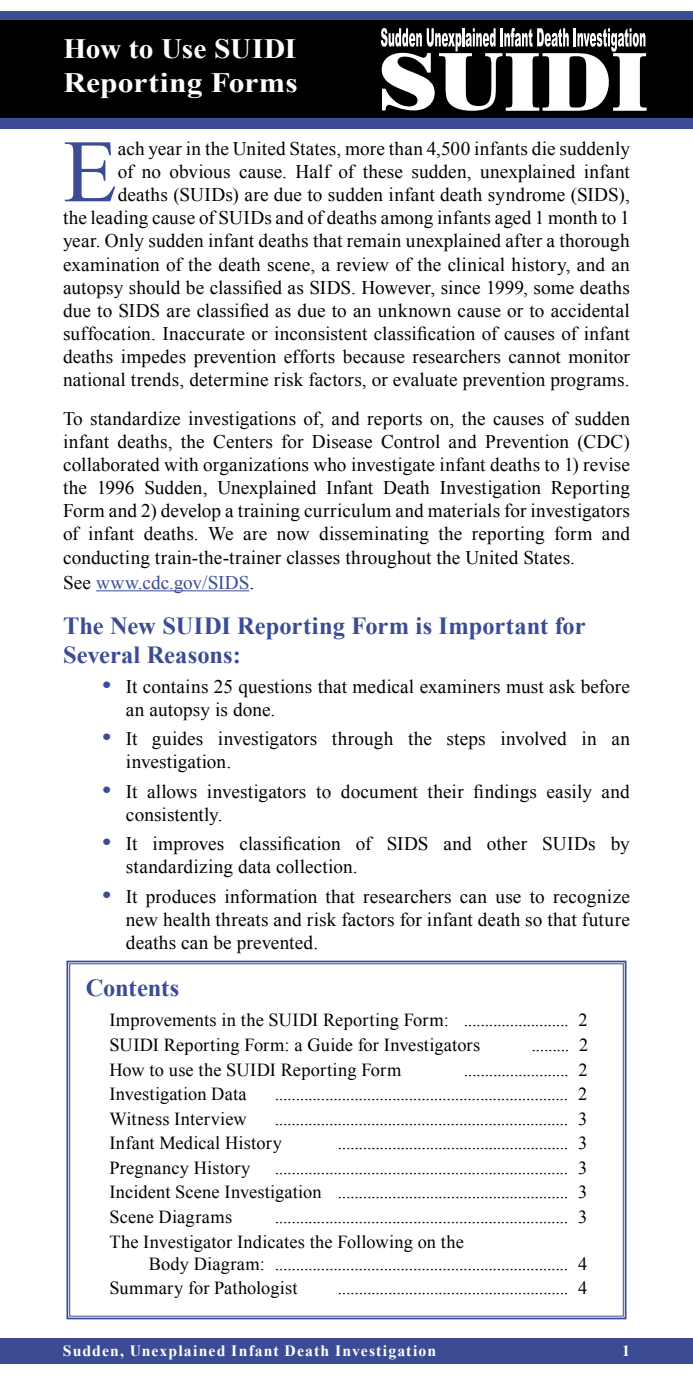
<style>
.page{position:relative;width:693px;height:1386px;background:#fff}
.page>*{position:absolute;margin:0;border:0;box-sizing:border-box;transform-origin:0 0}
.t1{font:89.08px "Times New Roman";color:#3b4c95}
.t2{font:700 28px/33.6px "Times New Roman";color:#fff;scale:1.05 1}
.t3{font:700 24.5px/29.4px "Times New Roman";color:#3b4c95}
.bullets{font:19.25px/23.1px "Times New Roman";letter-spacing:.005em;color:#000}
.t4{font:19.25px "Times New Roman";letter-spacing:.005em;color:#3b4c95}
.t5{font:18.38px/24.5px "Times New Roman";letter-spacing:.005em;color:#000}
.t6{font:700 15.75px "Times New Roman";letter-spacing:.07em;color:#fff}
.s1{color:#000}
.s2{font-weight:700;font-size:24.5px;color:#3b4c95}
</style>
<div class="page">
<div style="left:0;top:1338px;width:693px;height:26px;background:#3b4c95"></div>
<div style="left:0;top:11px;width:25px;height:9px;background:#3b4c95"></div>
<div style="left:0;top:12px;width:693px;height:117px;background:#3b4c95"></div>
<div style="left:0;top:21px;width:693px;height:97px;background:#000"></div>
<svg style="left:381px;top:28px;width:266px;height:83px"></svg>
<hr style="left:96px;top:590px;width:153px;height:1px;background:#3b4c95">
<svg style="left:66px;top:960px;width:561px;height:360px"></svg>
<h2 class="t2" style="left:64px;top:31px;width:225px">How to Use SUIDI<br>Reporting Forms</h2>
<p class="t1" style="left:63px;top:112px;width:56px">E</p>
<p class="bullets" style="left:63px;top:137px;width:569px;text-align:right">ach year in the United States, more than 4,500 infants die suddenly<br>of no obvious cause. Half of these sudden, unexplained infant deaths (SUIDs) are due to sudden infant death syndrome (SIDS),<br>the leading cause of SUIDs and of deaths among infants aged 1 month to 1 year. Only sudden infant deaths that remain unexplained after a thorough examination of the death scene, a review of the clinical history, and an autopsy should be classified as SIDS. However, since 1999, some deaths due to SIDS are classified as due to an unknown cause or to accidental suffocation. Inaccurate or inconsistent classification of causes of infant deaths impedes prevention efforts because researchers cannot monitor national trends, determine risk factors, or evaluate prevention programs.</p>
<p class="bullets" style="left:63px;top:407px;width:569px;text-align:justify">To standardize investigations of, and reports on, the causes of sudden infant deaths, the Centers for Disease Control and Prevention (CDC) collaborated with organizations who investigate infant deaths to 1) revise the 1996 Sudden, Unexplained Infant Death Investigation Reporting Form and 2) develop a training curriculum and materials for investigators of infant deaths. We are now disseminating the reporting form and conducting train-the-trainer classes throughout the United States.</p>
<p class="t4" style="left:63px;top:569px;width:193px"><span class="s1">See</span> www.cdc.gov/SIDS<span class="s1">.</span></p>
<h3 class="t3" style="left:63px;top:610px;width:524px">The New SUIDI Reporting Form is Important for<br>Several Reasons:</h3>
<p class="bullets" style="left:126px;top:674px;width:505px;text-indent:-24px"><span class="s2">•</span> It contains 25 questions that medical examiners must ask before an autopsy is done.</p>
<p class="bullets" style="left:126px;top:727px;width:506px;text-indent:-24px"><span class="s2">•</span> It guides investigators through the steps involved in an investigation.</p>
<p class="bullets" style="left:126px;top:779px;width:505px;text-indent:-24px"><span class="s2">•</span> It allows investigators to document their findings easily and consistently.</p>
<p class="bullets" style="left:126px;top:832px;width:505px;text-indent:-24px"><span class="s2">•</span> It improves classification of SIDS and other SUIDs by standardizing data collection.</p>
<p class="bullets" style="left:126px;top:884px;width:506px;text-align:justify;text-indent:-24px"><span class="s2">•</span> It produces information that researchers can use to recognize new health threats and risk factors for infant death so that future deaths can be prevented.</p>
<p class="t3" style="left:86px;top:973px;width:95px">Contents</p>
<p class="t5" style="left:109px;top:1008px;width:480px">Improvements in the SUIDI Reporting Form: ......................... 2<br>SUIDI Reporting Form: a Guide for Investigators</p>
<p class="t5" style="left:531px;top:1032px;width:58px">......... 2</p>
<p class="t5" style="left:109px;top:1057px;width:294px">How to use the SUIDI Reporting Form</p>
<p class="t5" style="left:464px;top:1057px;width:125px">......................... 2</p>
<p class="t5" style="left:109px;top:1081px;width:139px">Investigation Data</p>
<p class="t5" style="left:275px;top:1081px;width:314px">...................................................................... 2</p>
<p class="t5" style="left:109px;top:1106px;width:139px">Witness Interview</p>
<p class="t5" style="left:109px;top:1106px;width:479px;text-indent:165px">...................................................................... 3<br>Infant Medical History</p>
<p class="t5" style="left:338px;top:1131px;width:251px">....................................................... 3</p>
<p class="t5" style="left:109px;top:1155px;width:143px">Pregnancy History</p>
<p class="t5" style="left:109px;top:1155px;width:480px;text-align:justify;text-indent:165px">...................................................................... 3<br>Incident Scene Investigation ....................................................... 3<br>Scene Diagrams</p>
<p class="t5" style="left:109px;top:1204px;width:479px;text-indent:165px">...................................................................... 3<br>The Investigator Indicates the Following on the</p>
<p class="t5" style="left:109px;top:1251px;width:479px;text-indent:39px">Body Diagram: ...................................................................... 4<br>Summary for Pathologist</p>
<p class="t5" style="left:338px;top:1275px;width:251px">....................................................... 4</p>
<p class="t6" style="left:63px;top:1340px;width:375px">Sudden, Unexplained Infant Death Investigation</p>
<p class="t6" style="left:622px;top:1340px;width:9px">1</p>
</div>
